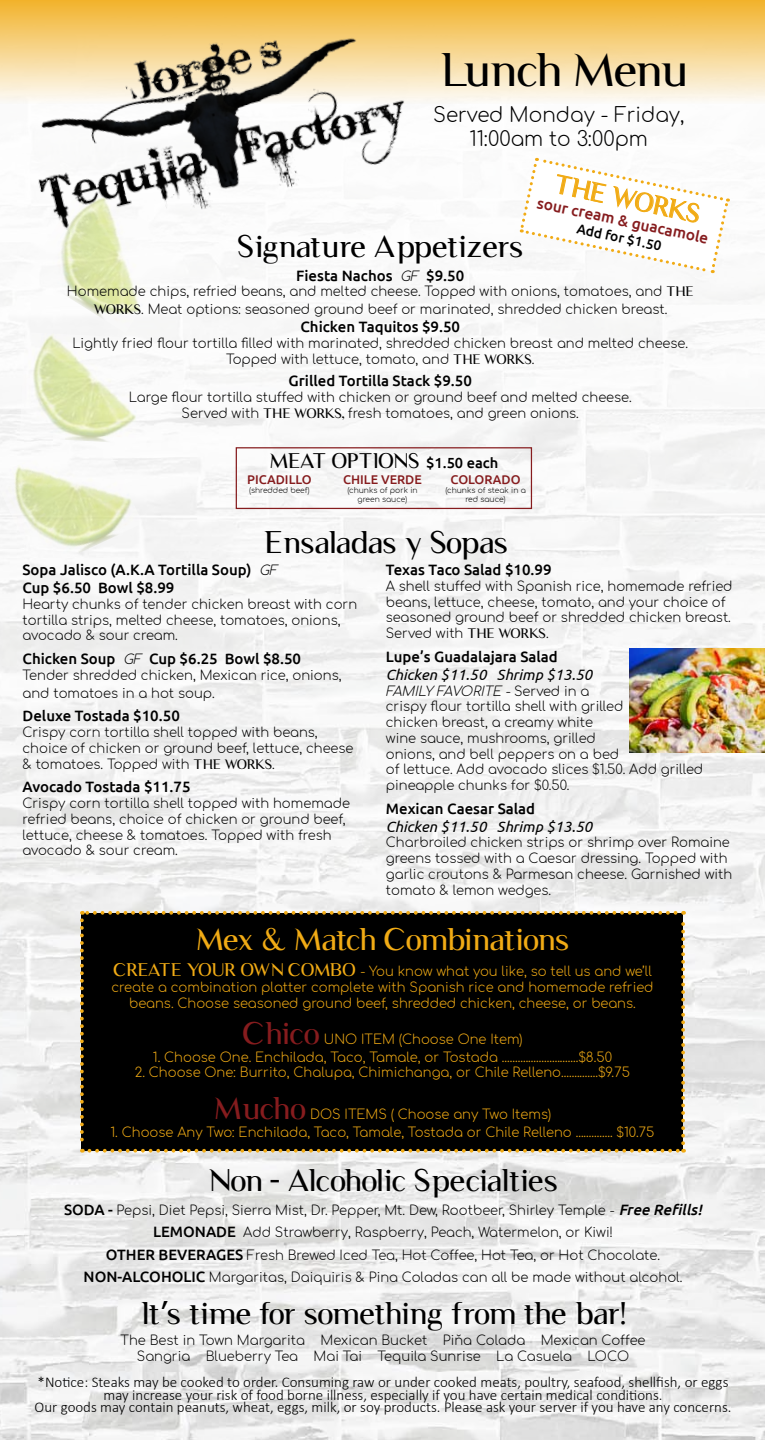
<style>
.page{position:relative;width:765px;height:1440px;background:#fff}
.page>*{position:absolute;margin:0;border:0;box-sizing:border-box;transform-origin:0 0}
.t1{font:45px "Luxia Display";letter-spacing:-.04em;color:#000}
.t2{font:30px "Luxia Display";letter-spacing:-.02em;color:#000}
.t3{font:30px "Luxia Display";letter-spacing:-.04em;color:#000}
.t4{font:30px "Luxia Display";letter-spacing:-.03em;color:#f1ab15}
.t5{font:30px "Luxia Display";color:#000}
.t6{font:30px "Luxia Display";color:#861c1e}
.t7{font:24.75px "Luxia Display";color:#f1ab15}
.t8{font:20.25px "Luxia Display";letter-spacing:-.02em;color:#000}
.t9{font:300 20px/24px "Comfortaa";color:#000;text-align:center}
.t10{font:500 15.5px "Ubuntu";color:#861c1e}
.t11{font:300 15px/12.5px "Calibri";color:#000;text-align:center}
.t12{font:500 15px/18px "Ubuntu";color:#000}
.t13{font:italic 15px "Ubuntu";color:#000}
.t14{font:500 13.75px "Ubuntu";color:#000}
.t15{font:300 13.12px/15.8px "Comfortaa";color:#000}
.t16{font:300 13.12px/15.8px "Comfortaa";color:#f1ab15;text-align:center}
.t17{font:500 12.62px "Ubuntu";color:#861c1e}
.t18{font:300 7.62px/9.1px "Comfortaa";color:#000;text-align:center}
.s1{font-family:"Comfortaa";font-weight:300;font-style:italic;font-size:13.12px}
.s2{font-family:"Luxia Display";font-weight:400}
.s3{font-family:"Ubuntu";font-weight:500;font-size:14.62px}
.s4{font-style:italic}
.s5{font-family:"Luxia Display";font-weight:400;font-size:17.5px}
.s6{font-family:"Ubuntu";font-weight:500;font-size:15px}
.s7{font-family:"Ubuntu";font-weight:500;font-style:italic;font-size:15px}
.s8{font-family:"Tahoma"}
</style>
<div class="page">
<img style="left:0;top:252px;width:765px;height:1188px">
<img style="left:0;top:428px;width:143px;height:144px">
<img style="left:20px;top:332px;width:121px;height:112px">
<img style="left:28px;top:279px;width:153px;height:54px">
<img style="left:630px;top:649px;width:135px;height:104px">
<div style="left:0;top:0;width:765px;height:104px;background:linear-gradient(to bottom,#f2b32b,#fcfaf6)"></div>
<img style="left:0;top:0;width:440px;height:279px">
<svg style="left:518px;top:157px;width:212px;height:118px"></svg>
<div style="left:80px;top:911px;width:605px;height:242px;background:#000"></div>
<div style="left:236px;top:447px;width:296px;height:62px;border:1px solid #861c1e"></div>
<h1 class="t1" style="left:440px;top:43px;width:248px">Lunch Menu</h1>
<h3 class="t9" style="left:433px;top:99px;width:253px">Served Monday - Friday,<br>11:00am to 3:00pm</h3>
<h3 class="t7" style="left:558px;top:169px;width:150px;rotate:12deg">THE WORKS</h3>
<p class="t10" style="left:539px;top:193px;width:176px;rotate:12deg">sour cream &amp; guacamole</p>
<p class="t14" style="left:579px;top:220px;width:88px;rotate:12deg">Add for $1.50</p>
<h2 class="t2" style="left:237px;top:228px;width:288px">Signature Appetizers</h2>
<p class="t12" style="left:296px;top:266px;width:170px">Fiesta Nachos <span class="s1">GF</span> $9.50</p>
<p class="t15" style="left:67px;top:281px;width:628px;line-height:18px;text-align:center">Homemade chips, refried beans, and melted cheese. Topped with onions, tomatoes, and <span class="s2">THE<br>WORKS</span>. Meat options: seasoned ground beef or marinated, shredded chicken breast.</p>
<p class="t12" style="left:300px;top:318px;width:161px">Chicken Taquitos $9.50</p>
<p class="t15" style="left:72px;top:334px;width:617px;text-align:center">Lightly fried flour tortilla filled with marinated, shredded chicken breast and melted cheese.<br>Topped with lettuce, tomato, and <span class="s2">THE WORKS</span>.</p>
<p class="t12" style="left:289px;top:372px;width:185px">Grilled Tortilla Stack $9.50</p>
<p class="t15" style="left:129px;top:388px;width:505px;text-align:center">Large flour tortilla stuffed with chicken or ground beef and melted cheese.<br>Served with <span class="s2">THE WORKS,</span> fresh tomatoes, and green onions.</p>
<h3 class="t8" style="left:269px;top:448px;width:230px">MEAT OPTIONS <span class="s3">$1.50 each</span></h3>
<p class="t17" style="left:247px;top:472px;width:66px">PICADILLO</p>
<p class="t18" style="left:249px;top:485px;width:62px">(shredded beef)</p>
<p class="t17" style="left:343px;top:472px;width:80px">CHILE VERDE</p>
<p class="t18" style="left:347px;top:485px;width:72px">(chunks of pork in green sauce)</p>
<p class="t17" style="left:451px;top:472px;width:72px">COLORADO</p>
<p class="t18" style="left:445px;top:485px;width:82px">(chunks of steak in a red sauce)</p>
<h2 class="t5" style="left:264px;top:523px;width:246px">Ensaladas y Sopas</h2>
<p class="t12" style="left:22px;top:560px;width:261px">Sopa Jalisco (A.K.A Tortilla Soup) <span class="s1">GF<br></span>Cup $6.50 Bowl $8.99</p>
<p class="t15" style="left:22px;top:594px;width:336px">Hearty chunks of tender chicken breast with corn tortilla strips, melted cheese, tomatoes, onions, avocado &amp; sour cream.</p>
<p class="t12" style="left:22px;top:649px;width:280px">Chicken Soup <span class="s1">GF</span> Cup $6.25 Bowl $8.50</p>
<p class="t15" style="left:22px;top:664px;width:321px;line-height:18px">Tender shredded chicken, Mexican rice, onions, and tomatoes in a hot soup.</p>
<p class="t12" style="left:22px;top:707px;width:159px">Deluxe Tostada $10.50</p>
<p class="t15" style="left:22px;top:723px;width:333px">Crispy corn tortilla shell topped with beans, choice of chicken or ground beef, lettuce, cheese &amp; tomatoes. Topped with <span class="s2">THE WORKS</span>.</p>
<p class="t12" style="left:22px;top:777px;width:170px">Avocado Tostada $11.75</p>
<p class="t15" style="left:22px;top:794px;width:329px">Crispy corn tortilla shell topped with homemade refried beans, choice of chicken or ground beef, lettuce, cheese &amp; tomatoes. Topped with fresh avocado &amp; sour cream.</p>
<p class="t12" style="left:386px;top:560px;width:167px">Texas Taco Salad $10.99</p>
<p class="t15" style="left:386px;top:576px;width:348px">A shell stuffed with Spanish rice, homemade refried beans, lettuce, cheese, tomato, and your choice of seasoned ground beef or shredded chicken breast.<br>Served with <span class="s2">THE WORKS</span>.</p>
<p class="t12" style="left:386px;top:647px;width:174px">Lupe’s Guadalajara Salad</p>
<p class="t13" style="left:386px;top:665px;width:208px">Chicken $11.50 Shrimp $13.50</p>
<p class="t15" style="left:386px;top:681px;width:319px"><span class="s4">FAMILY FAVORITE -</span>S e r v e d i n a<br>crispy flour tortilla shell with grilled<br>chicken breast, a creamy white<br>wine sauce, mushrooms, grilled<br>onions, and bell peppers on a bed<br>of lettuce. Add avocado slices $1.50. Add grilled pineapple chunks for $0.50.</p>
<p class="t12" style="left:386px;top:799px;width:151px">Mexican Caesar Salad</p>
<p class="t13" style="left:386px;top:817px;width:208px">Chicken $11.50 Shrimp $13.50</p>
<p class="t15" style="left:386px;top:833px;width:348px">Charbroiled chicken strips or shrimp over Romaine greens tossed with a Caesar dressing. Topped with garlic croutons &amp; Parmesan cheese. Garnished with tomato &amp; lemon wedges.</p>
<h2 class="t4" style="left:196px;top:920px;width:375px">Mex &amp; Match Combinations</h2>
<p class="t16" style="left:112px;top:962px;width:543px"><span class="s5">CREATE YOUR OWN COMBO</span> - You know what you like, so tell us and we’ll create a combination platter complete with Spanish rice and homemade refried beans. Choose seasoned ground beef, shredded chicken, cheese, or beans.</p>
<h2 class="t6" style="left:242px;top:1014px;width:80px">Chico</h2>
<p class="t16" style="left:324px;top:1029px;width:200px">UNO ITEM (Choose One Item)</p>
<p class="t16" style="left:153px;top:1047px;width:461px">1. Choose One. Enchilada, Taco, Tamale, or Tostada .............................$8.50</p>
<p class="t16" style="left:135px;top:1063px;width:497px">2. Choose One: Burrito, Chalupa, Chimichanga, or Chile Relleno..............$9.75</p>
<h2 class="t6" style="left:214px;top:1090px;width:94px">Mucho</h2>
<p class="t16" style="left:310px;top:1104px;width:243px">DOS ITEMS ( Choose any Two Items)</p>
<p class="t16" style="left:110px;top:1122px;width:546px">1. Choose Any Two: Enchilada, Taco, Tamale, Tostada or Chile Relleno .............. $10.75</p>
<h2 class="t2" style="left:208px;top:1162px;width:351px">Non - Alcoholic Specialties</h2>
<p class="t15" style="left:64px;top:1197px;width:643px;line-height:22.5px;text-align:center"><span class="s6">SODA -</span> Pepsi, Diet Pepsi, Sierra Mist, Dr. Pepper, Mt. Dew, Rootbeer, Shirley Temple - <span class="s7">Free Refills!<br></span><span class="s6">LEMONADE</span> Add Strawberry, Raspberry, Peach, Watermelon, or Kiwi!<br><span class="s6">OTHER BEVERAGES</span> Fresh Brewed Iced Tea, Hot Coffee, Hot Tea, or Hot Chocolate.<br><span class="s6">NON-ALCOHOLIC</span> Margaritas, Daiquiris &amp; Pina Coladas can all be made without alcohol.</p>
<h2 class="t3" style="left:140px;top:1295px;width:487px">It<span class="s8">’</span>s time for something from the bar!</h2>
<p class="t15" style="left:121px;top:1331px;width:527px;text-align:center">The Best in Town Margarita Mexican Bucket Piňa Colada Mexican Coffee<br>Sangria Blueberry Tea Mai Tai Tequila Sunrise La Casuela LOCO</p>
<p class="t11" style="left:35px;top:1376px;width:698px">*Notice: Steaks may be cooked to order. Consuming raw or under cooked meats, poultry, seafood, shellfish, or eggs may increase your risk of food borne illness, especially if you have certain medical conditions.<br>Our goods may contain peanuts, wheat, eggs, milk, or soy products. Please ask your server if you have any concerns.</p>
</div>
